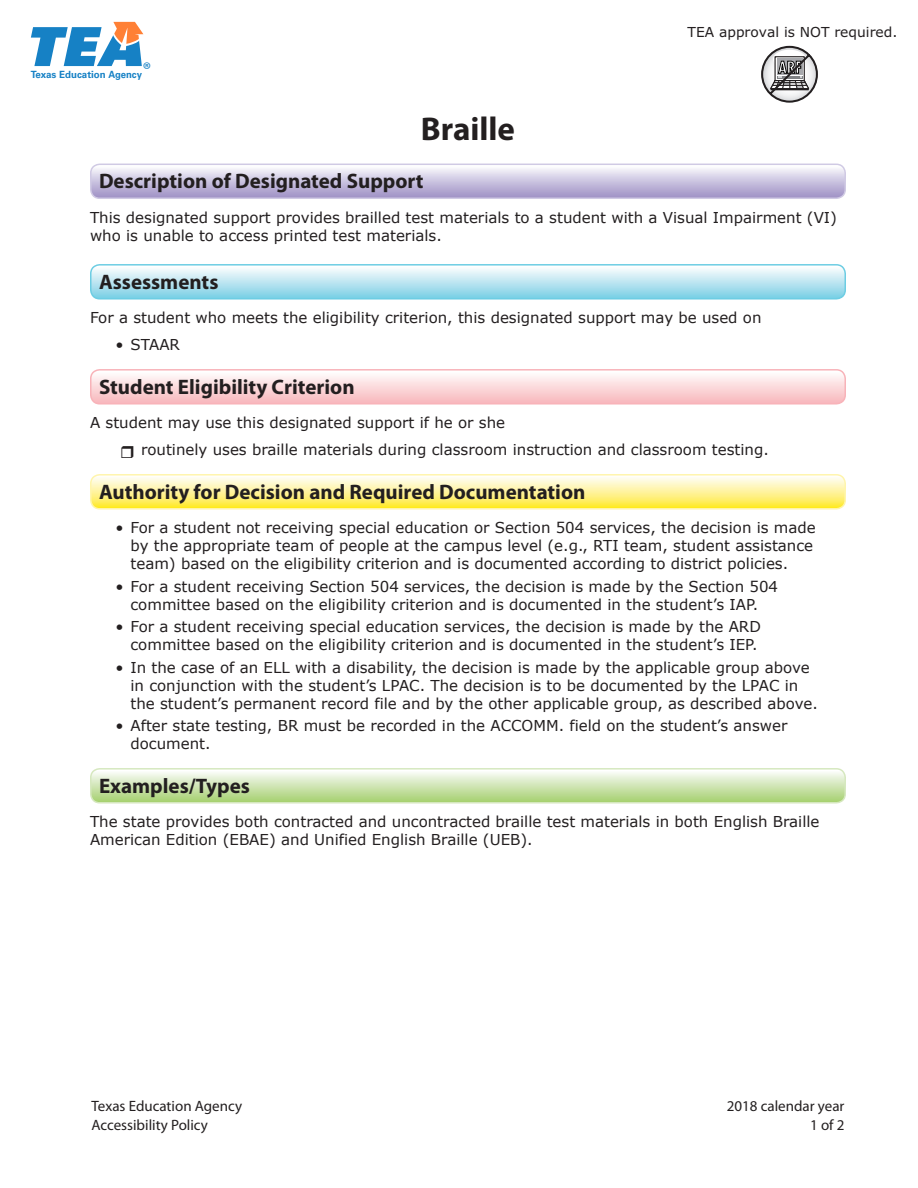
<style>
.page{position:relative;width:918px;height:1188px;background:#fff}
.page>*{position:absolute;margin:0;border:0;box-sizing:border-box;transform-origin:0 0}
.H1_Section_Heading{font:700 33px "Myriad Pro";color:#231f20}
.t1{font:700 21px "Myriad Pro";color:#231f20}
.t2{font:700 condensed 16.05px "Futura";color:#fff}
.Main_Body_Text{font:15px/18px "Verdana";color:#231f20}
.t3{font:15px "Myriad Pro";color:#231f20}
.t4{font:13.8px "Verdana";color:#231f20}
.t5{font:700 9.9px "Univers";color:#1681c5}
</style>
<div class="page">
<svg style="left:31px;top:22px;width:112px;height:44px"></svg>
<svg style="left:91px;top:164px;width:754px;height:32px;background:#ccc5e0"></svg>
<div style="left:90px;top:164px;width:756px;height:35px;border:2px solid #d0cae4;border-radius:9px"></div>
<svg style="left:92px;top:266px;width:752px;height:31px;background:#bde6f1"></svg>
<div style="left:90px;top:264px;width:756px;height:36px;border:2px solid #6dcde3;border-radius:9px"></div>
<svg style="left:93px;top:372px;width:750px;height:30px"></svg>
<div style="left:90px;top:369px;width:756px;height:36px;border:2px solid #f8b3b9;border-radius:9px"></div>
<svg style="left:93px;top:477px;width:750px;height:30px;background:#fef398"></svg>
<div style="left:90px;top:474px;width:756px;height:36px;border:2px solid #fff5ac;border-radius:9px"></div>
<svg style="left:93px;top:771px;width:750px;height:30px;background:#d0e6b6"></svg>
<div style="left:90px;top:768px;width:756px;height:36px;border:2px solid #d6e8bf;border-radius:9px"></div>
<svg style="left:761px;top:46px;width:57px;height:57px"></svg>
<p class="t5" style="left:31px;top:69px;width:122px">Texas Education Agency<sup>®</sup></p>
<p class="t4" style="left:688px;top:23px;width:211px">TEA approval is NOT required.</p>
<p class="t2" style="left:778px;top:57px;width:25px">ARF</p>
<h1 class="H1_Section_Heading" style="left:421px;top:110px;width:96px">Braille</h1>
<p class="t1" style="left:99px;top:169px;width:326px">Description of Designated Support</p>
<p class="Main_Body_Text" style="left:90px;top:208px;width:749px">This designated support provides brailled test materials to a student with a Visual Impairment (VI) who is unable to access printed test materials.</p>
<p class="t1" style="left:99px;top:270px;width:121px">Assessments</p>
<p class="Main_Body_Text" style="left:90px;top:308px;width:673px">For a student who meets the eligibility criterion, this designated support may be used on</p>
<p class="Main_Body_Text" style="left:116px;top:335px;width:66px">• STAAR</p>
<p class="t1" style="left:99px;top:375px;width:257px">Student Eligibility Criterion</p>
<p class="Main_Body_Text" style="left:90px;top:413px;width:417px">A student may use this designated support if he or she</p>
<p class="Main_Body_Text" style="left:141px;top:440px;width:629px">routinely uses braille materials during classroom instruction and classroom testing.</p>
<p class="t1" style="left:99px;top:480px;width:488px">Authority for Decision and Required Documentation</p>
<p class="Main_Body_Text" style="left:130px;top:518px;width:687px;text-indent:-15px">• For a student not receiving special education or Section 504 services, the decision is made by the appropriate team of people at the campus level (e.g., RTI team, student assistance team) based on the eligibility criterion and is documented according to district policies.</p>
<p class="Main_Body_Text" style="left:116px;top:577px;width:664px;text-align:center">• For a student receiving Section 504 services, the decision is made by the Section 504 committee based on the eligibility criterion and is documented in the student’s IAP.</p>
<p class="Main_Body_Text" style="left:116px;top:617px;width:647px;text-align:right">• For a student receiving special education services, the decision is made by the ARD committee based on the eligibility criterion and is documented in the student’s IEP.</p>
<p class="Main_Body_Text" style="left:130px;top:658px;width:689px;text-indent:-15px">• In the case of an ELL with a disability, the decision is made by the applicable group above in conjunction with the student’s LPAC. The decision is to be documented by the LPAC in the student’s permanent record file and by the other applicable group, as described above.</p>
<p class="Main_Body_Text" style="left:130px;top:716px;width:658px;text-indent:-15px">• After state testing, BR must be recorded in the ACCOMM. field on the student’s answer document.</p>
<p class="t1" style="left:99px;top:774px;width:152px">Examples/Types</p>
<p class="Main_Body_Text" style="left:90px;top:812px;width:731px">The state provides both contracted and uncontracted braille test materials in both English Braille<br>American Edition (EBAE) and Unified English Braille (UEB).</p>
<p class="t3" style="left:92px;top:1098px;width:152px">Texas Education Agency</p>
<p class="t3" style="left:727px;top:1098px;width:119px">2018 calendar year</p>
<p class="t3" style="left:92px;top:1117px;width:118px">Accessibility Policy</p>
<p class="t3" style="left:810px;top:1117px;width:36px">1 of 2</p>
</div>
